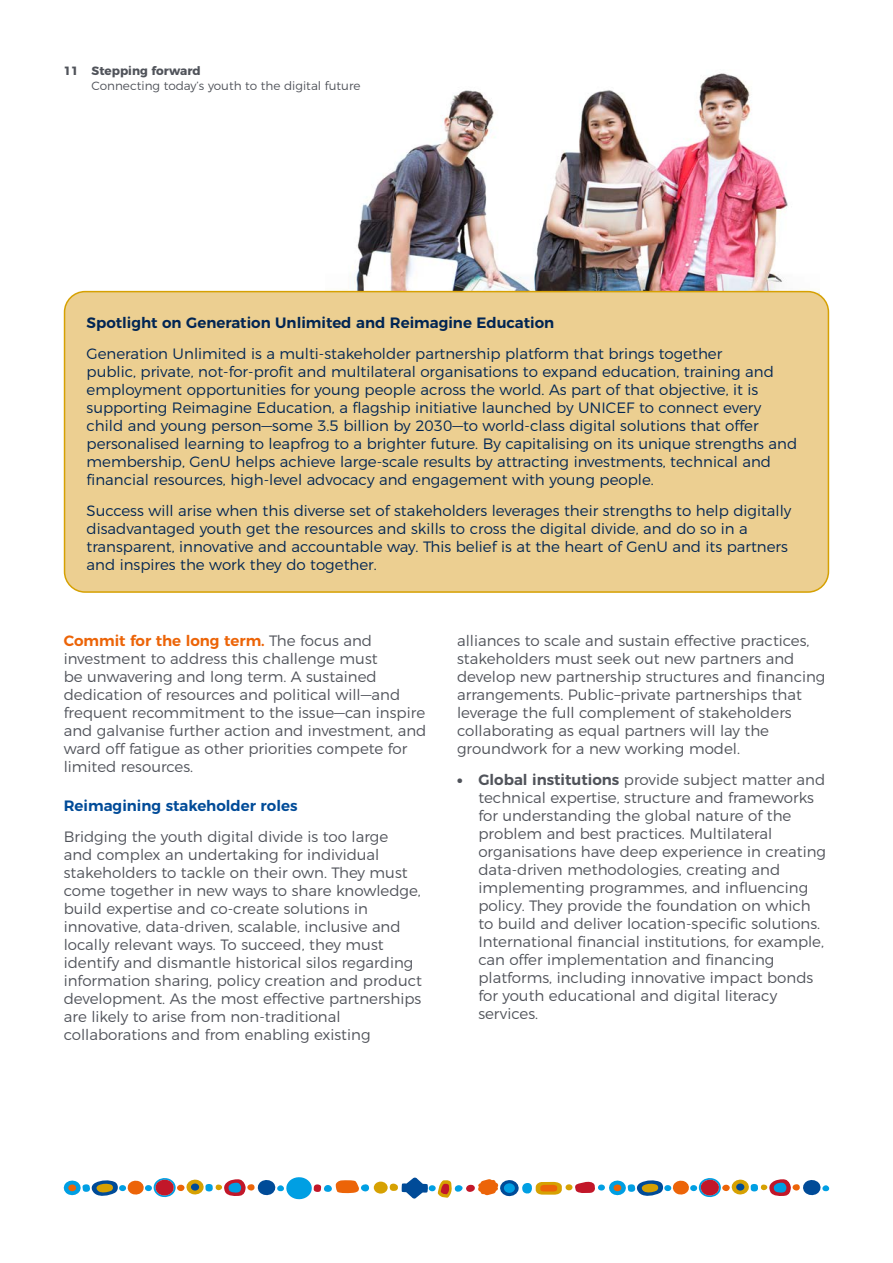
<style>
.page{position:relative;width:893px;height:1263px;background:#fff}
.page>*{position:absolute;margin:0;border:0;box-sizing:border-box;transform-origin:0 0}
.t1{font:300 15px/18px "Montserrat";color:#50535a}
.t2{font:300 15px/18px "Montserrat";color:#012553}
.t3{font:600 15px "Montserrat";color:#012553}
.t4{font:600 15px "Montserrat";color:#004b98}
.t5{font:300 12px "Montserrat";color:#50535a}
.t6{font:700 12px "Montserrat";color:#50535a}
.s1{font-weight:600;color:#ec6408}
.s2{font-weight:900}
.s3{font-weight:600}
</style>
<div class="page">
<div style="left:374px;top:1181px;width:14px;height:12px;background:#d6a102;border-radius:50%"></div>
<svg style="left:63px;top:1177px;width:306px;height:23px"></svg>
<svg style="left:389px;top:1177px;width:440px;height:22px"></svg>
<img style="left:326px;top:73px;width:493px;height:222px">
<div style="left:65px;top:292px;width:763px;height:300px;background:#eccf91;border-radius:21px"></div>
<div style="left:64px;top:291px;width:765px;height:302px;border:2px solid #d6a102;border-radius:21px"></div>
<p class="t6" style="left:64px;top:61px;width:16px">11</p>
<p class="t6" style="left:92px;top:61px;width:111px">Stepping forward</p>
<p class="t5" style="left:92px;top:76px;width:270px">Connecting today’s youth to the digital future</p>
<p class="t3" style="left:87px;top:311px;width:469px">Spotlight on Generation Unlimited and Reimagine Education</p>
<p class="t2" style="left:87px;top:343px;width:712px">Generation Unlimited is a multi-stakeholder partnership platform that brings together<br>public, private, not-for-profit and multilateral organisations to expand education, training and employment opportunities for young people across the world. As part of that objective, it is supporting Reimagine Education, a flagship initiative launched by UNICEF to connect every child and young person—some 3.5 billion by 2030—to world-class digital solutions that offer personalised learning to leapfrog to a brighter future. By capitalising on its unique strengths and membership, GenU helps achieve large-scale results by attracting investments, technical and financial resources, high-level advocacy and engagement with young people.</p>
<p class="t2" style="left:87px;top:500px;width:706px">Success will arise when this diverse set of stakeholders leverages their strengths to help digitally disadvantaged youth get the resources and skills to cross the digital divide, and do so in a transparent, innovative and accountable way. This belief is at the heart of GenU and its partners and inspires the work they do together.</p>
<p class="t1" style="left:64px;top:630px;width:364px"><span class="s1">Commit for the long term.</span> The focus and investment to address this challenge must<br>be unwavering and long term. A sustained dedication of resources and political will—and frequent recommitment to the issue—can inspire and galvanise further action and investment, and ward off fatigue as other priorities compete for limited resources.</p>
<p class="t4" style="left:64px;top:794px;width:235px">Reimagining stakeholder roles</p>
<p class="t1" style="left:64px;top:826px;width:360px">Bridging the youth digital divide is too large<br>and complex an undertaking for individual stakeholders to tackle on their own. They must come together in new ways to share knowledge, build expertise and co-create solutions in innovative, data-driven, scalable, inclusive and locally relevant ways. To succeed, they must identify and dismantle historical silos regarding information sharing, policy creation and product development. As the most effective partnerships are likely to arise from non-traditional collaborations and from enabling existing</p>
<p class="t1" style="left:457px;top:630px;width:370px">alliances to scale and sustain effective practices, stakeholders must seek out new partners and develop new partnership structures and financing arrangements. Public–private partnerships that leverage the full complement of stakeholders collaborating as equal partners will lay the groundwork for a new working model.</p>
<p class="t1" style="left:478px;top:769px;width:349px;text-indent:-21px"><span class="s2">•</span> <span class="s3">Global institutions</span> provide subject matter and technical expertise, structure and frameworks for understanding the global nature of the problem and best practices. Multilateral organisations have deep experience in creating data-driven methodologies, creating and implementing programmes, and influencing policy. They provide the foundation on which to build and deliver location-specific solutions.<br>International financial institutions, for example, can offer implementation and financing platforms, including innovative impact bonds for youth educational and digital literacy services.</p>
</div>
